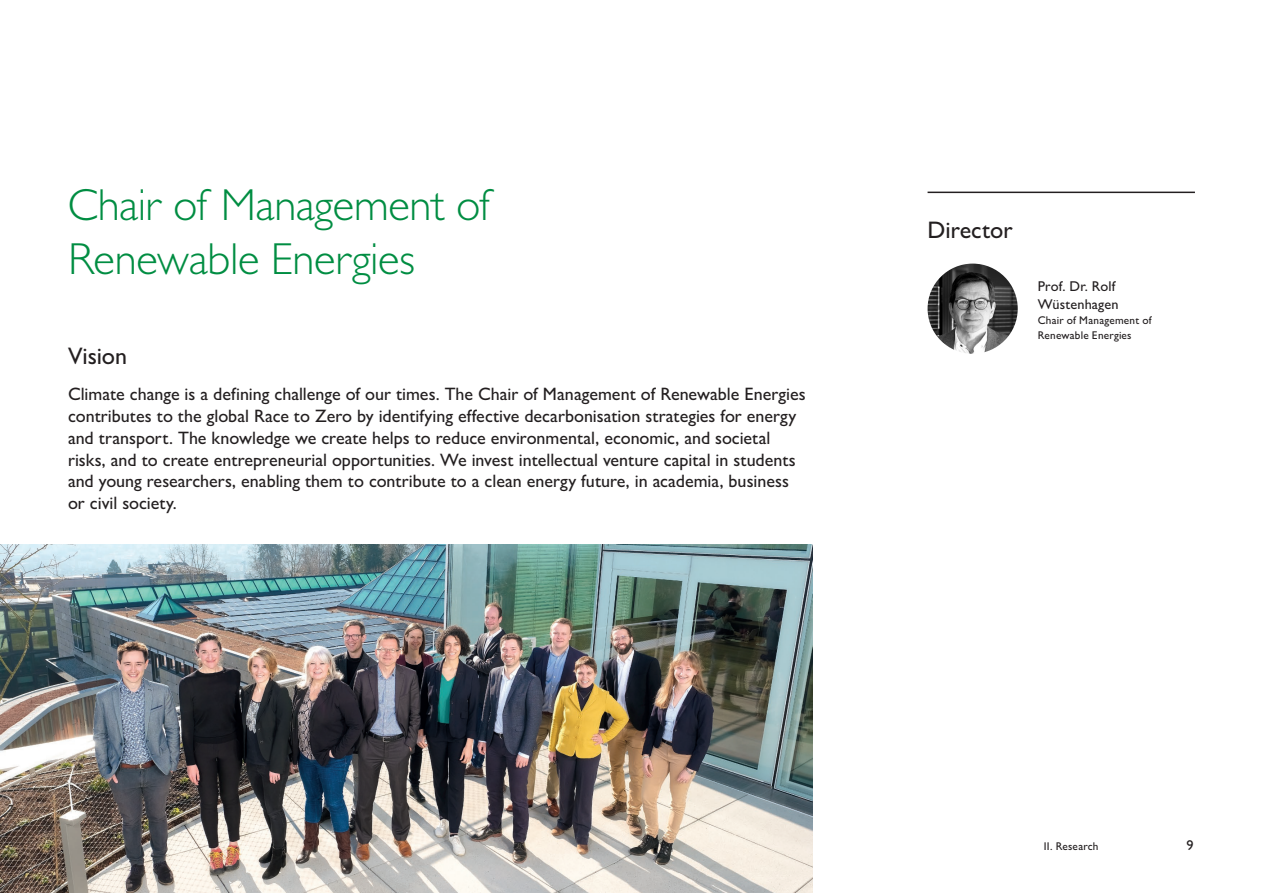
<style>
.page{position:relative;width:1263px;height:893px;background:#fff}
.page>*{position:absolute;margin:0;border:0;box-sizing:border-box;transform-origin:0 0}
.Title_30_Green{font:300 45px "Gill Sans MT Pro";letter-spacing:-.01em;color:#008d42}
.Subtitle_16{font:500 24px "Gill Sans MT Pro";letter-spacing:-.005em;color:#231f20}
.Lead_12{font:500 18px/21.8px "Gill Sans MT Pro";color:#231f20}
.Caption_Title_9_5{font:500 14.25px/18px "Gill Sans MT Pro";letter-spacing:.01em;color:#231f20}
.Caption_7_5{font:500 11.25px/15px "Gill Sans MT Pro";letter-spacing:.02em;color:#231f20}
.Subtitle_7_5{font:500 11.25px "Gill Sans MT Pro";letter-spacing:.02em;color:#231f20}
</style>
<div class="page">
<hr style="left:927px;top:192px;width:268px;height:1px;background:#231f20">
<img style="left:927px;top:264px;width:91px;height:90px;border-radius:45px">
<img style="left:0;top:544px;width:813px;height:349px">
<p class="Title_30_Green" style="left:68px;top:178px;width:426px">Chair of Management of</p>
<p class="Title_30_Green" style="left:68px;top:232px;width:348px">Renewable Energies</p>
<p class="Subtitle_16" style="left:68px;top:342px;width:60px">Vision</p>
<p class="Lead_12" style="left:68px;top:383px;width:739px">Climate change is a defining challenge of our times. The Chair of Management of Renewable Energies contributes to the global Race to Zero by identifying effective decarbonisation strategies for energy and transport. The knowledge we create helps to reduce environmental, economic, and societal risks, and to create entrepreneurial opportunities. We invest intellectual venture capital in students and young researchers, enabling them to contribute to a clean energy future, in academia, business or civil society.</p>
<p class="Subtitle_16" style="left:927px;top:216px;width:87px">Director</p>
<p class="Caption_Title_9_5" style="left:1038px;top:277px;width:82px">Prof. Dr. Rolf<br>Wüstenhagen</p>
<p class="Caption_7_5" style="left:1038px;top:313px;width:115px">Chair of Management of<br>Renewable Energies</p>
<p class="Subtitle_7_5" style="left:1044px;top:840px;width:56px">II. Research</p>
<p class="Caption_Title_9_5" style="left:1186px;top:836px;width:9px">9</p>
</div>
